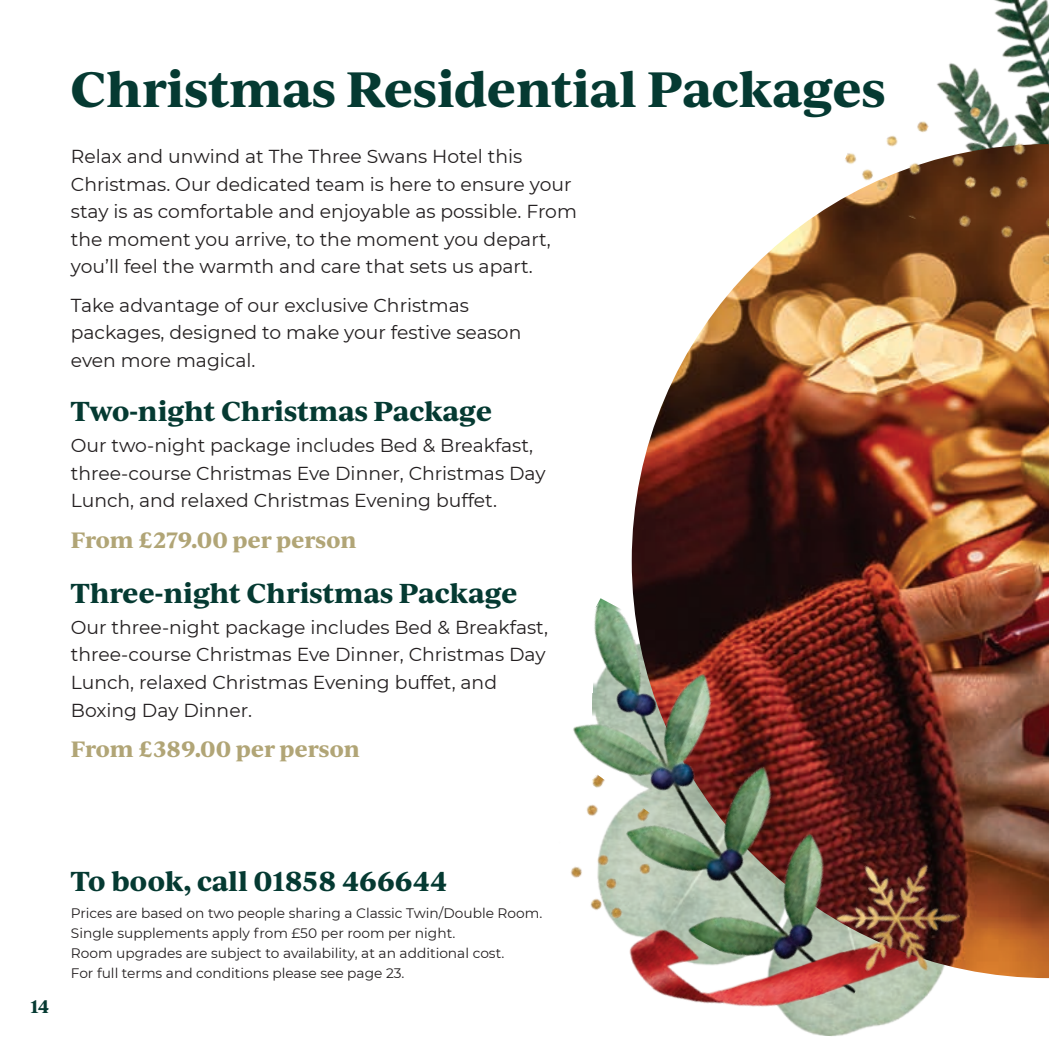
<style>
.page{position:relative;width:1049px;height:1049px;background:#fff}
.page>*{position:absolute;margin:0;border:0;box-sizing:border-box;transform-origin:0 0}
.Page_headers{font:700 47.5px "Ivy Journal";letter-spacing:-.015em;color:#053a32}
.Body_Subs{font:700 26.25px "Ivy Journal";letter-spacing:-.01em;color:#053a32}
.Prices{font:700 21.25px "Ivy Journal";color:#b1a576}
.Bodycopy{font:18.75px/27.5px "Montserrat";color:#231f20}
.Body_Subs-2{font:700 17.5px "Ivy Journal";color:#053a32}
.Small_print{font:13.75px/20px "Montserrat";color:#231f20}
</style>
<div class="page">
<img style="left:949px;top:0;width:100px;height:69px">
<img style="left:632px;top:203px;width:417px;height:775px">
<img style="left:834px;top:69px;width:215px;height:204px">
<img style="left:573px;top:598px;width:389px;height:418px">
<img style="left:820px;top:837px;width:155px;height:160px">
<img style="left:570px;top:774px;width:110px;height:157px">
<img style="left:763px;top:869px;width:112px;height:165px">
<p class="Page_headers" style="left:71px;top:53px;width:816px">Christmas Residential Packages</p>
<p class="Bodycopy" style="left:71px;top:142px;width:507px">Relax and unwind at The Three Swans Hotel this Christmas. Our dedicated team is here to ensure your stay is as comfortable and enjoyable as possible. From the moment you arrive, to the moment you depart, you’ll feel the warmth and care that sets us apart.</p>
<p class="Bodycopy" style="left:71px;top:290px;width:452px">Take advantage of our exclusive Christmas packages, designed to make your festive season even more magical.</p>
<p class="Body_Subs" style="left:71px;top:392px;width:423px">Two-night Christmas Package</p>
<p class="Bodycopy" style="left:71px;top:431px;width:476px">Our two-night package includes Bed &amp; Breakfast, three-course Christmas Eve Dinner, Christmas Day<br>Lunch, and relaxed Christmas Evening buffet.</p>
<p class="Prices" style="left:71px;top:524px;width:287px">From £279.00 per person</p>
<p class="Body_Subs" style="left:71px;top:573px;width:448px">Three-night Christmas Package</p>
<p class="Bodycopy" style="left:71px;top:613px;width:479px">Our three-night package includes Bed &amp; Breakfast, three-course Christmas Eve Dinner, Christmas Day Lunch, relaxed Christmas Evening buffet, and Boxing Day Dinner.</p>
<p class="Prices" style="left:71px;top:733px;width:291px">From £389.00 per person</p>
<p class="Body_Subs-2" style="left:30px;top:993px;width:21px">14</p>
<p class="Body_Subs" style="left:71px;top:861px;width:378px">To book, call 01858 466644</p>
<p class="Small_print" style="left:71px;top:903px;width:473px">Prices are based on two people sharing a Classic Twin/Double Room.<br>Single supplements apply from £50 per room per night.<br>Room upgrades are subject to availability, at an additional cost.<br>For full terms and conditions please see page 23.</p>
</div>
